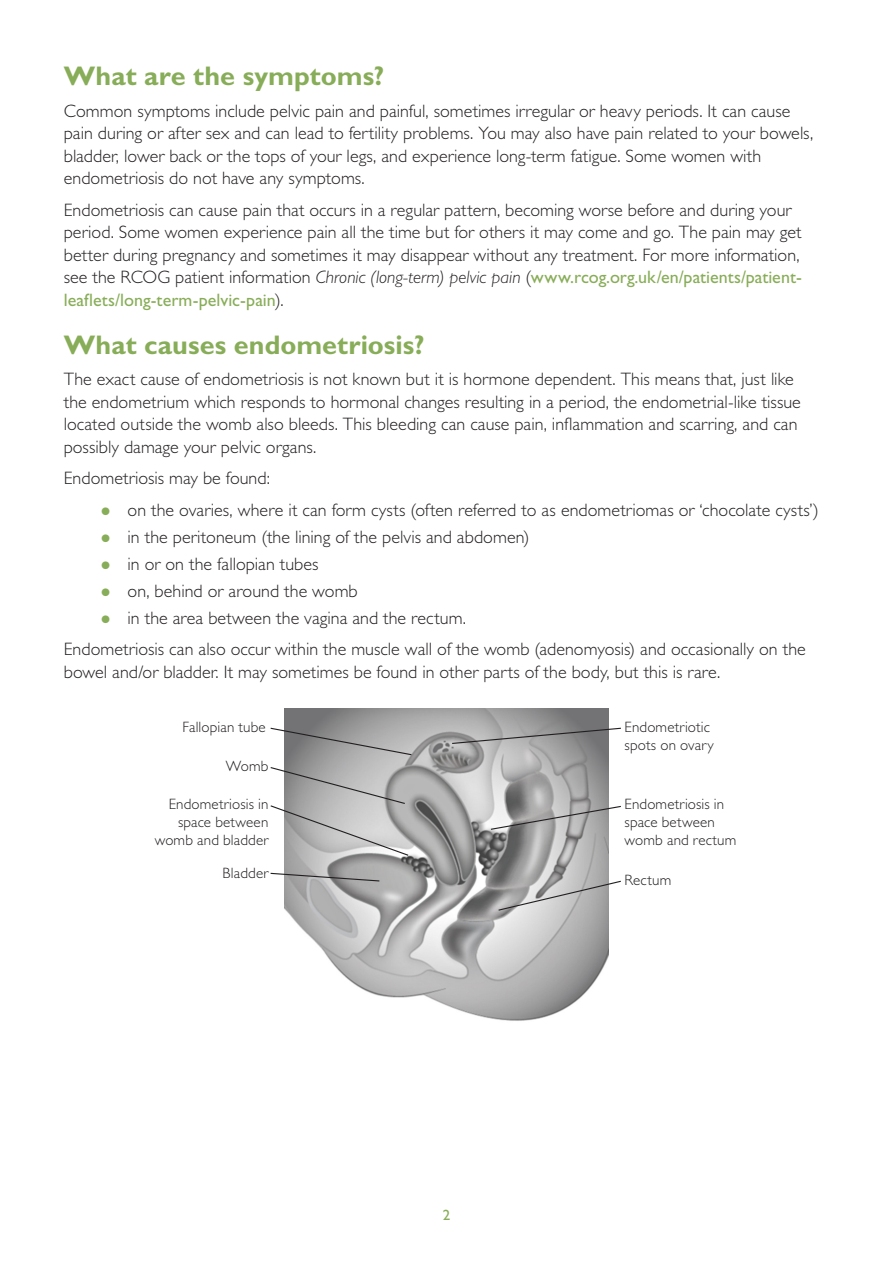
<style>
.page{position:relative;width:893px;height:1263px;background:#fff}
.page>*{position:absolute;margin:0;border:0;box-sizing:border-box;transform-origin:0 0}
.PI_A_head{font:700 27px "Gill Sans";letter-spacing:.005em;color:#88ad58}
.PI_body_text{font:300 18px/22.5px "Gill Sans";color:#231f20}
.PI_body_text-2{font:300 15px/18px "Gill Sans";letter-spacing:.01em;color:#231f20}
.t1{font:15px "Gill Sans";color:#88ad58}
.s1{font-style:italic}
.s2{font-weight:400;color:#88ad58}
.s3{font-size:31.5px;color:#88ad58}
</style>
<div class="page">
<img style="left:284px;top:708px;width:324px;height:313px">
<svg style="left:270px;top:727px;width:143px;height:29px;background:#a0a0a0"></svg>
<svg style="left:451px;top:727px;width:170px;height:18px;background:#9b9b9c"></svg>
<svg style="left:490px;top:805px;width:131px;height:25px"></svg>
<svg style="left:497px;top:880px;width:124px;height:31px;background:#b9b9b9"></svg>
<svg style="left:270px;top:766px;width:140px;height:91px;background:#bbb"></svg>
<svg style="left:270px;top:872px;width:111px;height:10px"></svg>
<p class="PI_A_head" style="left:64px;top:60px;width:322px">What are the symptoms?</p>
<p class="PI_body_text" style="left:64px;top:100px;width:751px">Common symptoms include pelvic pain and painful, sometimes irregular or heavy periods. It can cause pain during or after sex and can lead to fertility problems. You may also have pain related to your bowels, bladder, lower back or the tops of your legs, and experience long-term fatigue. Some women with endometriosis do not have any symptoms.</p>
<p class="PI_body_text" style="left:64px;top:199px;width:740px">Endometriosis can cause pain that occurs in a regular pattern, becoming worse before and during your period. Some women experience pain all the time but for others it may come and go. The pain may get better during pregnancy and sometimes it may disappear without any treatment. For more information, see the RCOG patient information <span class="s1">Chronic (long-term) pelvic pain</span> (<span class="s2">www.rcog.org.uk/en/patients/patient&shy;leaflets/long-term-pelvic-pain</span>).</p>
<p class="PI_A_head" style="left:64px;top:329px;width:362px">What causes endometriosis?</p>
<p class="PI_body_text" style="left:64px;top:368px;width:739px">The exact cause of endometriosis is not known but it is hormone dependent. This means that, just like the endometrium which responds to hormonal changes resulting in a period, the endometrial-like tissue located outside the womb also bleeds. This bleeding can cause pain, inflammation and scarring, and can possibly damage your pelvic organs.</p>
<p class="PI_body_text" style="left:64px;top:467px;width:208px">Endometriosis may be found:</p>
<p class="PI_body_text" style="left:98px;top:499px;width:723px"><span class="s3">•</span> on the ovaries, where it can form cysts (often referred to as endometriomas or ‘chocolate cysts’)</p>
<p class="PI_body_text" style="left:98px;top:526px;width:433px"><span class="s3">•</span> in the peritoneum (the lining of the pelvis and abdomen)</p>
<p class="PI_body_text" style="left:98px;top:553px;width:222px"><span class="s3">•</span> in or on the fallopian tubes</p>
<p class="PI_body_text" style="left:98px;top:580px;width:262px"><span class="s3">•</span> on, behind or around the womb</p>
<p class="PI_body_text" style="left:98px;top:607px;width:370px"><span class="s3">•</span> in the area between the vagina and the rectum.</p>
<p class="PI_body_text" style="left:64px;top:638px;width:743px">Endometriosis can also occur within the muscle wall of the womb (adenomyosis) and occasionally on the bowel and/or bladder. It may sometimes be found in other parts of the body, but this is rare.</p>
<p class="PI_body_text-2" style="left:182px;top:718px;width:85px">Fallopian tube</p>
<p class="PI_body_text-2" style="left:226px;top:757px;width:44px">Womb</p>
<p class="PI_body_text-2" style="left:155px;top:795px;width:115px;text-align:right">Endometriosis in space between womb and bladder</p>
<p class="PI_body_text-2" style="left:223px;top:864px;width:47px">Bladder</p>
<p class="PI_body_text-2" style="left:625px;top:718px;width:91px">Endometriotic spots on ovary</p>
<p class="PI_body_text-2" style="left:625px;top:795px;width:113px">Endometriosis in space between womb and rectum</p>
<p class="PI_body_text-2" style="left:625px;top:871px;width:48px">Rectum</p>
<p class="t1" style="left:443px;top:1207px;width:9px">2</p>
</div>
